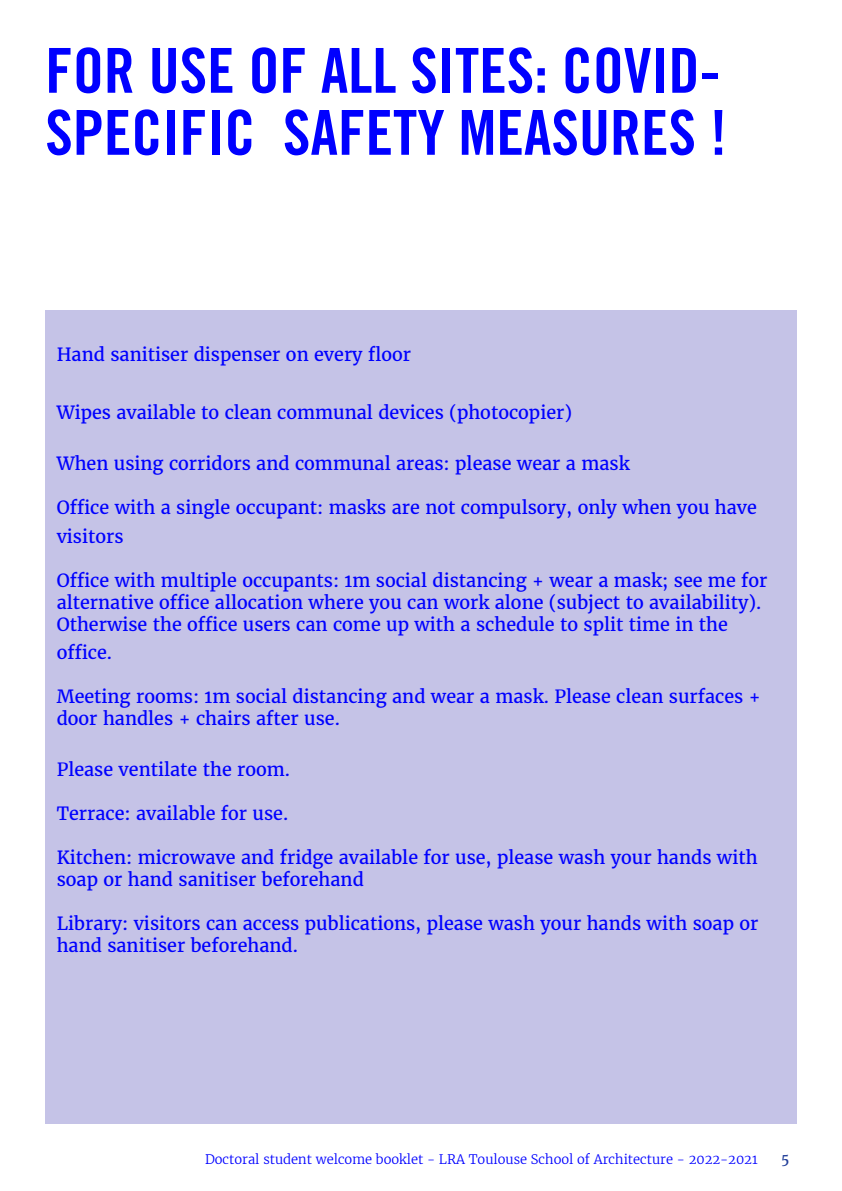
<style>
.page{position:relative;width:842px;height:1191px;background:#fff}
.page>*{position:absolute;margin:0;border:0;box-sizing:border-box;transform-origin:0 0}
.Titre{font:62px/62px "Trade Gothic Bold Cond Twenty";color:#00f}
.Texte_bleu{font:18px/22px "Merriweather";color:#00f}
.t1{font:14px "Merriweather";color:#223f99}
.t2{font:300 13px "Merriweather";color:#00f}
</style>
<div class="page">
<div style="left:45px;top:310px;width:752px;height:814px;background:#c5c3e7"></div>
<p class="Titre" style="left:45px;top:39px;width:683px">FOR USE OF ALL SITES: COVID-<br>SPECIFIC SAFETY MEASURES !</p>
<p class="Texte_bleu" style="left:57px;top:343px;width:356px">Hand sanitiser dispenser on every floor</p>
<p class="Texte_bleu" style="left:57px;top:401px;width:517px">Wipes available to clean communal devices (photocopier)</p>
<p class="Texte_bleu" style="left:57px;top:452px;width:574px">When using corridors and communal areas: please wear a mask</p>
<p class="Texte_bleu" style="left:57px;top:492px;width:702px;line-height:28.8px">Office with a single occupant: masks are not compulsory, only when you have visitors</p>
<p class="Texte_bleu" style="left:57px;top:569px;width:712px">Office with multiple occupants: 1m social distancing + wear a mask; see me for alternative office allocation where you can work alone (subject to availability).<br>Otherwise the office users can come up with a schedule to split time in the</p>
<p class="Texte_bleu" style="left:57px;top:641px;width:57px">office.</p>
<p class="Texte_bleu" style="left:57px;top:685px;width:705px">Meeting rooms: 1m social distancing and wear a mask. Please clean surfaces + door handles + chairs after use.</p>
<p class="Texte_bleu" style="left:57px;top:758px;width:235px">Please ventilate the room.</p>
<p class="Texte_bleu" style="left:57px;top:802px;width:233px">Terrace: available for use.</p>
<p class="Texte_bleu" style="left:57px;top:846px;width:702px">Kitchen: microwave and fridge available for use, please wash your hands with soap or hand sanitiser beforehand</p>
<p class="Texte_bleu" style="left:57px;top:912px;width:703px">Library: visitors can access publications, please wash your hands with soap or hand sanitiser beforehand.</p>
<p class="t2" style="left:205px;top:1150px;width:554px">Doctoral student welcome booklet - LRA Toulouse School of Architecture - 2022-2021</p>
<p class="t1" style="left:781px;top:1149px;width:10px">5</p>
</div>
